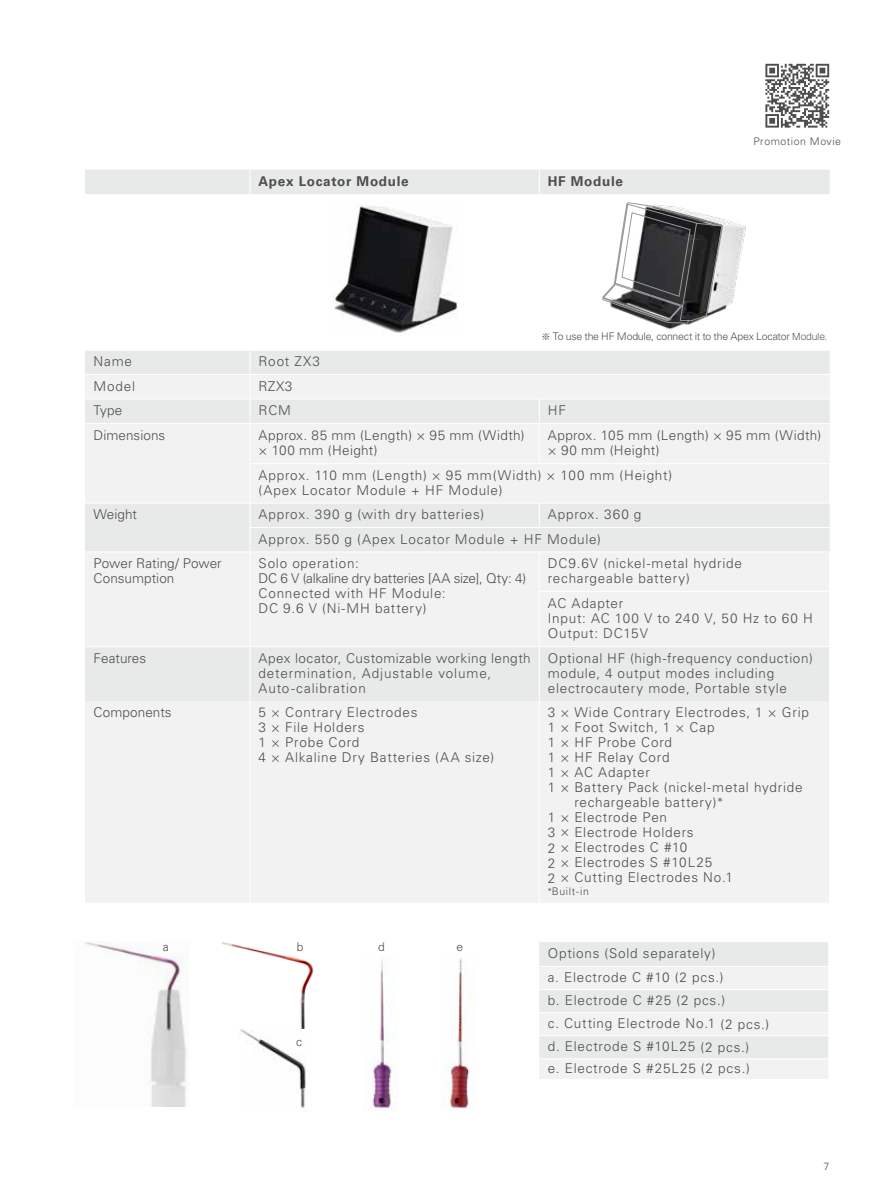
<style>
.page{position:relative;width:893px;height:1191px;background:#fff}
.page>*{position:absolute;margin:0;border:0;box-sizing:border-box;transform-origin:0 0}
.t1{font:300 13.5px/15px "Univers LT Pro 45";letter-spacing:.055em;color:#4e4e4d}
.t2{font:300 13.5px/15px "Univers LT Pro 45";letter-spacing:.025em;color:#4e4e4d}
.t3{font:300 13.5px "Univers LT Pro 45";letter-spacing:.005em;color:#4e4e4d}
.t4{font:300 13.5px/15px "Univers LT Pro 45";color:#4e4e4d}
.t5{font:700 13.5px "Univers LT Pro 65";letter-spacing:.05em;color:#4e4e4d}
.t6{font:300 12px "Univers LT Pro 45";color:#4e4e4d}
.t7{font:300 10.5px "Univers LT Pro 45";letter-spacing:-.015em;color:#4e4e4d}
.t8{font:300 10.5px "Univers LT Pro 45";letter-spacing:.05em;color:#4e4e4d}
.s1{font-family:"Shin Go Pro";font-size:9px}
.s2{font-family:"Shin Go Pro";font-size:12px}
</style>
<div class="page">
<img style="left:221px;top:942px;width:93px;height:86px">
<img style="left:239px;top:1029px;width:67px;height:79px">
<img style="left:85px;top:941px;width:102px;height:165px">
<img style="left:370px;top:959px;width:28px;height:151px">
<img style="left:444px;top:958px;width:31px;height:152px">
<svg style="left:765px;top:64px;width:64px;height:64px"></svg>
<div style="left:85px;top:170px;width:745px;height:204px;background:#e8e9e9"></div>
<svg style="left:85px;top:195px;width:745px;height:155px"></svg>
<svg style="left:85px;top:375px;width:745px;height:89px;fill:#f2f2f2"></svg>
<div style="left:85px;top:464px;width:744px;height:438px;background:#f2f2f2"></div>
<svg style="left:85px;top:504px;width:745px;height:197px;fill:#e8e9e9"></svg>
<svg style="left:250px;top:170px;width:1px;height:24px"></svg>
<svg style="left:539px;top:170px;width:1px;height:24px"></svg>
<hr style="left:85px;top:194px;width:165px;height:1px;background:#fff">
<hr style="left:250px;top:194px;width:289px;height:1px;background:#fff">
<hr style="left:250px;top:195px;width:1px;height:155px;background:#fff">
<hr style="left:539px;top:194px;width:291px;height:1px;background:#fff">
<hr style="left:539px;top:195px;width:1px;height:155px;background:#fff">
<hr style="left:85px;top:350px;width:165px;height:1px;background:#fff">
<hr style="left:250px;top:350px;width:289px;height:1px;background:#fff">
<hr style="left:539px;top:350px;width:291px;height:1px;background:#fff">
<hr style="left:85px;top:398px;width:165px;height:1px;background:#fff">
<hr style="left:250px;top:398px;width:289px;height:1px;background:#fff">
<svg style="left:250px;top:351px;width:1px;height:72px"></svg>
<hr style="left:539px;top:398px;width:291px;height:1px;background:#fff">
<svg style="left:539px;top:399px;width:1px;height:24px"></svg>
<hr style="left:85px;top:423px;width:165px;height:1px;background:#fff">
<hr style="left:250px;top:423px;width:289px;height:1px;background:#fff">
<hr style="left:250px;top:424px;width:1px;height:39px;background:#fff">
<hr style="left:539px;top:423px;width:291px;height:1px;background:#fff">
<hr style="left:539px;top:424px;width:1px;height:39px;background:#fff">
<hr style="left:85px;top:503px;width:165px;height:1px;background:#fff">
<svg style="left:250px;top:504px;width:1px;height:47px"></svg>
<svg style="left:539px;top:504px;width:1px;height:23px"></svg>
<hr style="left:250px;top:464px;width:1px;height:39px;background:#fff">
<hr style="left:250px;top:463px;width:289px;height:1px;background:#fff">
<hr style="left:539px;top:463px;width:291px;height:1px;background:#fff">
<hr style="left:250px;top:503px;width:289px;height:1px;background:#fff">
<hr style="left:539px;top:503px;width:291px;height:1px;background:#fff">
<hr style="left:85px;top:551px;width:165px;height:1px;background:#fff">
<hr style="left:250px;top:527px;width:289px;height:1px;background:#fff">
<hr style="left:250px;top:551px;width:289px;height:1px;background:#fff">
<hr style="left:539px;top:527px;width:291px;height:1px;background:#fff">
<hr style="left:539px;top:551px;width:291px;height:1px;background:#fff">
<hr style="left:250px;top:552px;width:1px;height:39px;background:#fff">
<hr style="left:250px;top:591px;width:1px;height:55px;background:#fff">
<hr style="left:539px;top:552px;width:1px;height:39px;background:#fff">
<hr style="left:539px;top:591px;width:1px;height:55px;background:#fff">
<hr style="left:829px;top:552px;width:1px;height:39px;background:#fff">
<hr style="left:829px;top:591px;width:1px;height:55px;background:#fff">
<hr style="left:539px;top:591px;width:291px;height:1px;background:#fff">
<hr style="left:250px;top:647px;width:1px;height:54px;background:#fff">
<hr style="left:539px;top:647px;width:1px;height:54px;background:#fff">
<hr style="left:829px;top:647px;width:1px;height:54px;background:#fff">
<hr style="left:85px;top:646px;width:165px;height:1px;background:#fff">
<hr style="left:250px;top:646px;width:289px;height:1px;background:#fff">
<hr style="left:539px;top:646px;width:291px;height:1px;background:#fff">
<hr style="left:250px;top:701px;width:1px;height:201px;background:#fff">
<hr style="left:539px;top:701px;width:1px;height:201px;background:#fff">
<svg style="left:539px;top:942px;width:289px;height:137px"></svg>
<img style="left:333px;top:200px;width:124px;height:135px">
<img style="left:607px;top:200px;width:143px;height:137px">
<svg style="left:601px;top:202px;width:121px;height:121px"></svg>
<p class="t5" style="left:259px;top:172px;width:152px">Apex Locator Module</p>
<p class="t5" style="left:548px;top:172px;width:77px">HF Module</p>
<p class="t8" style="left:754px;top:134px;width:89px">Promotion Movie</p>
<p class="t7" style="left:541px;top:330px;width:287px"><span class="s1">※</span> To use the HF Module, connect it to the Apex Locator <span class="s1">Module.</span></p>
<p class="t1" style="left:94px;top:354px;width:40px">Name</p>
<p class="t1" style="left:259px;top:354px;width:63px">Root ZX3</p>
<p class="t1" style="left:94px;top:378px;width:43px">Model</p>
<p class="t1" style="left:259px;top:378px;width:35px">RZX3</p>
<p class="t1" style="left:94px;top:402px;width:30px">Type</p>
<p class="t1" style="left:259px;top:402px;width:34px">RCM</p>
<p class="t1" style="left:548px;top:402px;width:20px">HF</p>
<p class="t3" style="left:94px;top:426px;width:73px">Dimensions</p>
<p class="t2" style="left:259px;top:427px;width:268px">Approx. 85 mm (Length) × 95 mm (Width) × 100 mm (Height)</p>
<p class="t2" style="left:548px;top:427px;width:275px">Approx. 105 mm (Length) × 95 mm (Width) × 90 mm (Height)</p>
<p class="t1" style="left:259px;top:467px;width:415px">Approx. 110 mm (Length) × 95 mm(Width) × 100 mm (Height) (Apex Locator Module + HF Module)</p>
<p class="t1" style="left:94px;top:506px;width:45px">Weight</p>
<p class="t1" style="left:259px;top:506px;width:227px">Approx. 390 g (with dry batteries)</p>
<p class="t1" style="left:259px;top:502px;width:384px;line-height:24.5px;text-indent:289px">Approx. 360 g<br>Approx. 550 g (Apex Locator Module + HF Module)</p>
<p class="t4" style="left:94px;top:555px;width:130px">Power Rating/ Power<br>Consumption</p>
<p class="t1" style="left:259px;top:555px;width:269px">Solo operation:<br>DC 6 V (alkaline dry batteries [AA size], Qty: 4)<br>Connected with HF Module:<br>DC 9.6 V (Ni-MH battery)</p>
<p class="t1" style="left:548px;top:555px;width:196px">DC9.6V (nickel-metal hydride rechargeable battery)</p>
<p class="t1" style="left:548px;top:595px;width:267px">AC Adapter<br>Input: AC 100 V to 240 V, 50 Hz to 60 H<br>Output: DC15V</p>
<p class="t3" style="left:94px;top:649px;width:54px">Features</p>
<p class="t1" style="left:259px;top:650px;width:274px">Apex locator, Customizable working length determination, Adjustable volume,<br>Auto-calibration</p>
<p class="t1" style="left:548px;top:650px;width:267px">Optional HF (high-frequency conduction) module, 4 output modes including electrocautery mode, Portable style</p>
<p class="t3" style="left:94px;top:703px;width:80px">Components</p>
<p class="t1" style="left:259px;top:704px;width:237px">5 × Contrary Electrodes<br>3 × File Holders<br>1 × Probe Cord<br>4 × Alkaline Dry Batteries (AA size)</p>
<p class="t1" style="left:548px;top:704px;width:263px">3 × Wide Contrary Electrodes, 1 × Grip</p>
<p class="t1" style="left:548px;top:719px;width:168px">1 × Foot Switch, 1 × Cap</p>
<p class="t1" style="left:548px;top:734px;width:126px">1 × HF Probe Cord</p>
<p class="t1" style="left:548px;top:749px;width:123px">1 × HF Relay Cord</p>
<p class="t1" style="left:548px;top:764px;width:104px">1 × AC Adapter</p>
<p class="t1" style="left:548px;top:779px;width:256px">1 × Battery Pack (nickel-metal hydride</p>
<p class="t1" style="left:574px;top:794px;width:150px">rechargeable battery)<span class="s2">*</span></p>
<p class="t1" style="left:548px;top:809px;width:121px">1 × Electrode Pen</p>
<p class="t1" style="left:548px;top:824px;width:147px">3 × Electrode Holders</p>
<p class="t1" style="left:548px;top:839px;width:141px">2 × Electrodes C #10</p>
<p class="t1" style="left:548px;top:854px;width:166px">2 × Electrodes S #10L25</p>
<p class="t1" style="left:548px;top:869px;width:187px">2 × Cutting Electrodes No.1</p>
<p class="t7" style="left:548px;top:884px;width:43px"><span class="s1">*</span>Built-in</p>
<p class="t6" style="left:163px;top:938px;width:7px">a</p>
<p class="t6" style="left:297px;top:938px;width:8px">b</p>
<p class="t6" style="left:378px;top:938px;width:8px">d</p>
<p class="t6" style="left:457px;top:938px;width:8px">e</p>
<p class="t6" style="left:296px;top:1033px;width:7px">c</p>
<p class="t1" style="left:548px;top:941px;width:223px;line-height:23.2px">Options (Sold separately)<br>a. Electrode C #10 (2 pcs.)<br>b. Electrode C #25 (2 pcs.)<br>c. Cutting Electrode No.1 (2 pcs.) d. Electrode S #10L25 (2 pcs.)</p>
<p class="t1" style="left:548px;top:1060px;width:204px">e. Electrode S #25L25 (2 pcs.)</p>
<p class="t7" style="left:823px;top:1159px;width:7px">7</p>
</div>
